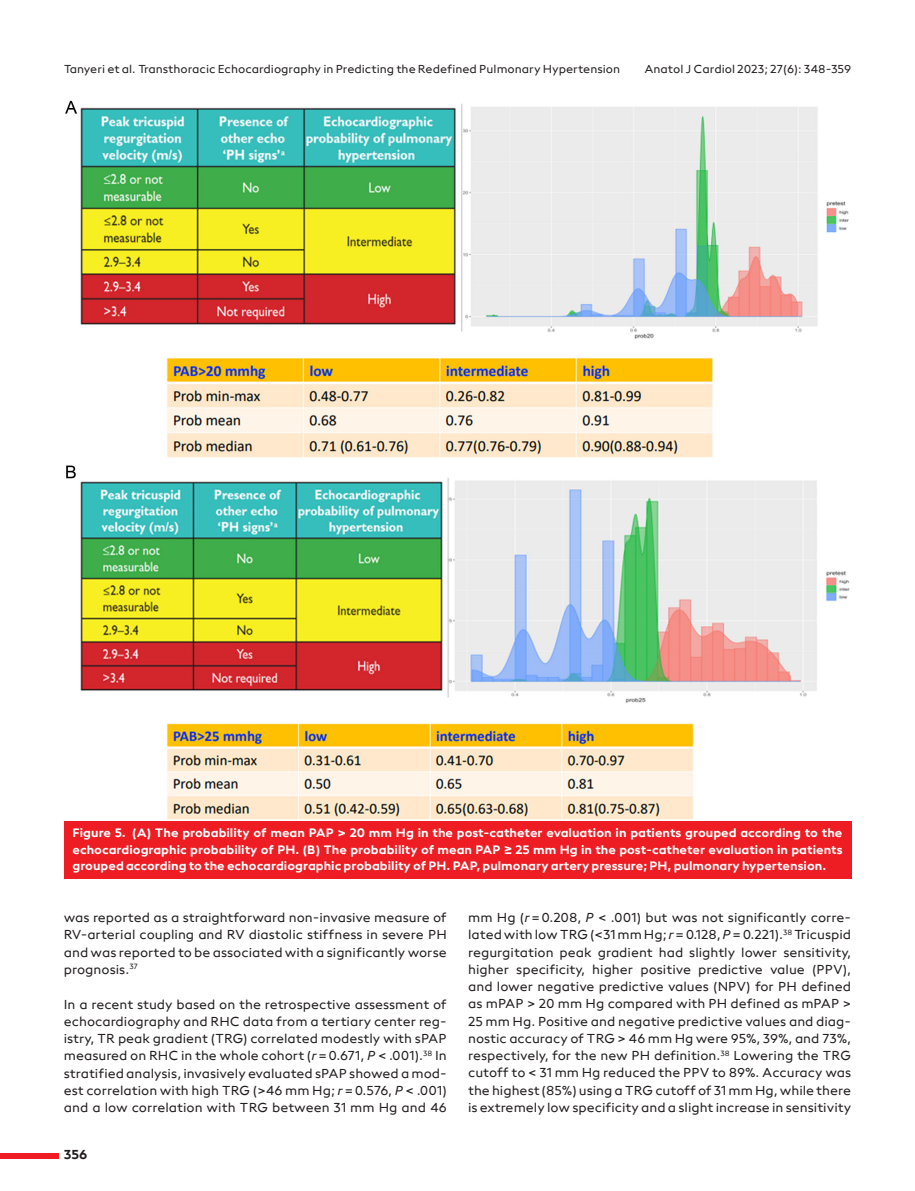
<style>
.page{position:relative;width:915px;height:1191px;background:#fff}
.page>*{position:absolute;margin:0;border:0;box-sizing:border-box;transform-origin:0 0}
.t1{font:13.5px/17.2px "neue Radial A Regular";color:#231f20;text-align:justify}
.t2{font:13.5px "neue Radial A Bold";color:#231f20}
.t3{font:12.75px/16.5px "neue Radial A Bold";color:#fff;text-align:justify}
.t4{font:12px "neue Radial A Regular";color:#231f20}
.s1{font-style:italic}
</style>
<div class="page">
<div style="left:0;top:1152px;width:58px;height:6px;background:#ee1d23"></div>
<div style="left:64px;top:820px;width:786px;height:58px;background:#ee1d23"></div>
<img style="left:65px;top:101px;width:784px;height:719px">
<p class="t4" style="left:64px;top:61px;width:557px">Tanyeri et al. Transthoracic Echocardiography in Predicting the Redefined Pulmonary Hypertension</p>
<p class="t4" style="left:644px;top:61px;width:208px">Anatol J Cardiol 2023; 27(6): 348-359</p>
<p class="t3" style="left:72px;top:824px;width:771px">Figure 5. (A) The probability of mean PAP &gt; 20 mm Hg in the post-catheter evaluation in patients grouped according to the echocardiographic probability of PH. (B) The probability of mean PAP ≥ 25 mm Hg in the post-catheter evaluation in patients grouped according to the echocardiographic probability of PH. PAP, pulmonary artery pressure; PH, pulmonary hypertension.</p>
<p class="t1" style="left:64px;top:909px;width:384px">was reported as a straightforward non-invasive measure of RV-arterial coupling and RV diastolic stiffness in severe PH and was reported to be associated with a significantly worse prognosis.<sup>37</sup></p>
<p class="t1" style="left:64px;top:995px;width:384px">In a recent study based on the retrospective assessment of echocardiography and RHC data from a tertiary center reg&shy;istry, TR peak gradient (TRG) correlated modestly with sPAP measured on RHC in the whole cohort (<span class="s1">r</span>=0.671, <span class="s1">P</span> &lt; .001).<sup>38</sup> In stratified analysis, invasively evaluated sPAP showed a mod&shy;est correlation with high TRG (&gt;46 mm Hg; <span class="s1">r</span>=0.576, <span class="s1">P</span> &lt; .001) and a low correlation with TRG between 31 mm Hg and 46</p>
<p class="t2" style="left:64px;top:1146px;width:25px">356</p>
<p class="t1" style="left:468px;top:909px;width:384px">mm Hg (<span class="s1">r</span>=0.208, <span class="s1">P</span> &lt; .001) but was not significantly corre&shy;lated with low TRG (&lt;31 mm Hg; <span class="s1">r</span>=0.128, <span class="s1">P</span>=0.221).<sup>38</sup> Tricuspid regurgitation peak gradient had slightly lower sensitivity, higher specificity, higher positive predictive value (PPV), and lower negative predictive values (NPV) for PH defined as mPAP &gt; 20 mm Hg compared with PH defined as mPAP &gt; 25 mm Hg. Positive and negative predictive values and diag&shy;nostic accuracy of TRG &gt; 46 mm Hg were 95%, 39%, and 73%, respectively, for the new PH definition.<sup>38</sup> Lowering the TRG cutoff to &lt; 31 mm Hg reduced the PPV to 89%. Accuracy was the highest (85%) using a TRG cutoff of 31 mm Hg, while there is extremely low specificity and a slight increase in sensitivity</p>
</div>
